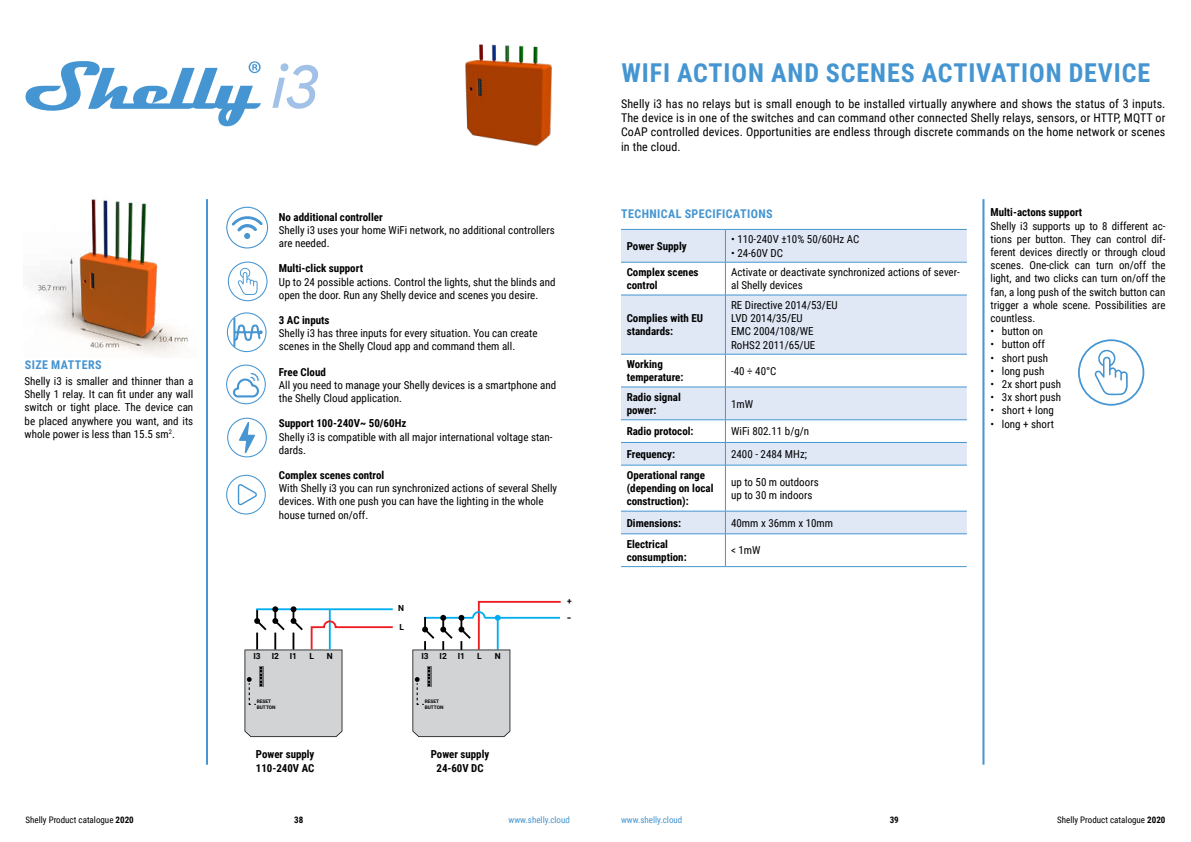
<style>
.page{position:relative;width:1191px;height:842px;background:#fff}
.page>*{position:absolute;margin:0;border:0;box-sizing:border-box;transform-origin:0 0}
.t1{font:700 26px "Roboto Condensed";letter-spacing:.035em;color:#4495d1}
.t2{font:12px/14.4px "Roboto Condensed";letter-spacing:.01em;color:#000;text-align:justify}
.t3{font:700 12px "Roboto Condensed";letter-spacing:.035em;color:#4495d1}
.t4{font:11px/13.2px "Roboto Condensed";color:#000}
.t5{font:700 11px/13.2px "Roboto Condensed";color:#000}
.t6{font:700 9.8px "Roboto";color:#000;scale:1.25 1}
.t7{font:9px "Roboto Condensed";color:#000}
.t8{font:9px "Roboto Condensed";color:#4495d1}
.t9{font:700 9px "Roboto Condensed";color:#000}
.t10{font:700 8.4px "Roboto";color:#000}
.t11{font:700 4.8px/5.8px "Roboto";color:#000}
.s1{font-weight:700}
</style>
<div class="page">
<hr style="left:206px;top:199px;width:2px;height:566px;background:#4495d1">
<hr style="left:982px;top:199px;width:2px;height:566px;background:#4495d1">
<svg style="left:26px;top:61px;width:235px;height:65px"></svg>
<svg style="left:272px;top:63px;width:46px;height:46px"></svg>
<svg style="left:226px;top:365px;width:40px;height:39px"></svg>
<svg style="left:226px;top:475px;width:40px;height:39px"></svg>
<svg style="left:226px;top:207px;width:42px;height:41px"></svg>
<svg style="left:228px;top:262px;width:39px;height:39px"></svg>
<svg style="left:227px;top:312px;width:39px;height:40px"></svg>
<svg style="left:227px;top:418px;width:40px;height:39px"></svg>
<img style="left:465px;top:44px;width:87px;height:102px">
<img style="left:34px;top:199px;width:155px;height:157px">
<svg style="left:412px;top:600px;width:149px;height:137px"></svg>
<svg style="left:244px;top:606px;width:149px;height:131px"></svg>
<div style="left:621px;top:230px;width:346px;height:32px;background:#e0e8f6"></div>
<svg style="left:621px;top:263px;width:346px;height:303px"></svg>
<hr style="left:621px;top:229px;width:104px;height:1px;background:#4495d1">
<hr style="left:725px;top:229px;width:242px;height:1px;background:#4495d1">
<hr style="left:621px;top:262px;width:104px;height:1px;background:#4495d1">
<hr style="left:725px;top:262px;width:242px;height:1px;background:#4495d1">
<hr style="left:621px;top:295px;width:104px;height:1px;background:#4495d1">
<hr style="left:725px;top:295px;width:242px;height:1px;background:#4495d1">
<hr style="left:621px;top:354px;width:104px;height:1px;background:#4495d1">
<hr style="left:725px;top:354px;width:242px;height:1px;background:#4495d1">
<hr style="left:621px;top:387px;width:104px;height:1px;background:#4495d1">
<hr style="left:725px;top:387px;width:242px;height:1px;background:#4495d1">
<hr style="left:621px;top:419px;width:104px;height:1px;background:#4495d1">
<hr style="left:725px;top:419px;width:242px;height:1px;background:#4495d1">
<hr style="left:621px;top:442px;width:104px;height:1px;background:#4495d1">
<hr style="left:725px;top:442px;width:242px;height:1px;background:#4495d1">
<hr style="left:621px;top:465px;width:104px;height:1px;background:#4495d1">
<hr style="left:725px;top:465px;width:242px;height:1px;background:#4495d1">
<hr style="left:621px;top:511px;width:104px;height:1px;background:#4495d1">
<hr style="left:725px;top:511px;width:242px;height:1px;background:#4495d1">
<hr style="left:621px;top:534px;width:104px;height:1px;background:#4495d1">
<hr style="left:725px;top:534px;width:242px;height:1px;background:#4495d1">
<hr style="left:621px;top:566px;width:104px;height:1px;background:#4495d1">
<hr style="left:725px;top:566px;width:242px;height:1px;background:#4495d1">
<hr style="left:725px;top:230px;width:1px;height:32px;background:#4495d1">
<hr style="left:725px;top:262px;width:1px;height:33px;background:#4495d1">
<hr style="left:725px;top:295px;width:1px;height:59px;background:#4495d1">
<hr style="left:725px;top:354px;width:1px;height:33px;background:#4495d1">
<hr style="left:725px;top:387px;width:1px;height:32px;background:#4495d1">
<svg style="left:725px;top:420px;width:1px;height:45px"></svg>
<hr style="left:725px;top:465px;width:1px;height:46px;background:#4495d1">
<svg style="left:725px;top:511px;width:1px;height:23px"></svg>
<hr style="left:725px;top:534px;width:1px;height:32px;background:#4495d1">
<svg style="left:1078px;top:339px;width:66px;height:67px"></svg>
<p class="t3" style="left:25px;top:356px;width:78px">SIZE MATTERS</p>
<p class="t4" style="left:25px;top:374px;width:170px;text-align:justify">Shelly i3 is smaller and thinner than a Shelly 1 relay. It can fit under any wall switch or tight place. The device can be placed anywhere you want, and its whole power is less than 15.5 sm<sup>2</sup>.</p>
<p class="t5" style="left:279px;top:210px;width:105px">No additional controller</p>
<p class="t4" style="left:279px;top:223px;width:277px">Shelly i3 uses your home WiFi network, no additional controllers are needed.</p>
<p class="t5" style="left:279px;top:261px;width:86px">Multi-click support</p>
<p class="t4" style="left:279px;top:275px;width:278px">Up to 24 possible actions. Control the lights, shut the blinds and open the door. Run any Shelly device and scenes you desire.</p>
<p class="t5" style="left:279px;top:313px;width:52px">3 AC inputs</p>
<p class="t4" style="left:279px;top:326px;width:260px">Shelly i3 has three inputs for every situation. You can create scenes in the Shelly Cloud app and command them all.</p>
<p class="t5" style="left:279px;top:365px;width:49px">Free Cloud</p>
<p class="t4" style="left:279px;top:378px;width:279px">All you need to manage your Shelly devices is a smartphone and the Shelly Cloud application.</p>
<p class="t5" style="left:279px;top:416px;width:129px">Support 100-240V~ 50/60Hz</p>
<p class="t4" style="left:279px;top:430px;width:275px">Shelly i3 is compatible with all major international voltage stan&shy;dards.</p>
<p class="t5" style="left:279px;top:468px;width:107px">Complex scenes control</p>
<p class="t4" style="left:279px;top:481px;width:280px">With Shelly i3 you can run synchronized actions of several Shelly devices. With one push you can have the lighting in the whole house turned on/off.</p>
<p class="t10" style="left:398px;top:602px;width:7px">N</p>
<p class="t10" style="left:399px;top:621px;width:6px">L</p>
<p class="t10" style="left:253px;top:650px;width:9px">I3</p>
<p class="t10" style="left:327px;top:650px;width:7px">N</p>
<p class="t10" style="left:272px;top:650px;width:9px">I2</p>
<p class="t10" style="left:290px;top:650px;width:9px">I1</p>
<p class="t10" style="left:309px;top:650px;width:6px">L</p>
<p class="t10" style="left:421px;top:650px;width:9px">I3</p>
<p class="t10" style="left:495px;top:650px;width:7px">N</p>
<p class="t10" style="left:439px;top:650px;width:9px">I2</p>
<p class="t10" style="left:458px;top:650px;width:9px">I1</p>
<p class="t10" style="left:477px;top:650px;width:6px">L</p>
<p class="t11" style="left:257px;top:698px;width:20px">RESET<br>BUTTON</p>
<p class="t11" style="left:425px;top:698px;width:20px">RESET<br>BUTTON</p>
<p class="t5" style="left:256px;top:747px;width:60px">Power supply<br>110-240V AC</p>
<p class="t5" style="left:431px;top:747px;width:60px;text-align:center">Power supply<br>24-60V DC</p>
<p class="t10" style="left:567px;top:595px;width:6px">+</p>
<p class="t6" style="left:567px;top:611px;width:5px">-</p>
<h1 class="t1" style="left:621px;top:54px;width:530px">WIFI ACTION AND SCENES ACTIVATION DEVICE</h1>
<p class="t2" style="left:621px;top:96px;width:546px">Shelly i3 has no relays but is small enough to be installed virtually anywhere and shows the status of 3 inputs.<br>The device is in one of the switches and can command other connected Shelly relays, sensors, or HTTP, MQTT or CoAP controlled devices. Opportunities are endless through discrete commands on the home network or scenes in the cloud.</p>
<p class="t3" style="left:621px;top:206px;width:153px">TECHNICAL SPECIFICATIONS</p>
<p class="t5" style="left:626px;top:239px;width:61px">Power Supply</p>
<p class="t4" style="left:731px;top:232px;width:130px">• 110-240V ±10% 50/60Hz AC</p>
<p class="t4" style="left:731px;top:246px;width:53px">• 24-60V DC</p>
<p class="t5" style="left:626px;top:265px;width:73px">Complex scenes control</p>
<p class="t4" style="left:731px;top:265px;width:230px">Activate or deactivate synchronized actions of sever&shy;al Shelly devices</p>
<p class="t5" style="left:626px;top:311px;width:78px">Complies with EU standards:</p>
<p class="t4" style="left:731px;top:298px;width:108px">RE Directive 2014/53/EU<br>LVD 2014/35/EU<br>EMC 2004/108/WE<br>RoHS2 2011/65/UE</p>
<p class="t5" style="left:626px;top:357px;width:58px">Working temperature:</p>
<p class="t4" style="left:731px;top:364px;width:47px">-40 ÷ 40°C</p>
<p class="t5" style="left:626px;top:390px;width:56px">Radio signal power:</p>
<p class="t4" style="left:731px;top:397px;width:24px">1mW</p>
<p class="t5" style="left:626px;top:424px;width:68px">Radio protocol:</p>
<p class="t4" style="left:731px;top:424px;width:80px">WiFi 802.11 b/g/n</p>
<p class="t5" style="left:626px;top:447px;width:50px">Frequency:</p>
<p class="t4" style="left:731px;top:447px;width:77px">2400 - 2484 MHz;</p>
<p class="t5" style="left:626px;top:468px;width:88px">Operational range (depending on local construction):</p>
<p class="t4" style="left:731px;top:475px;width:89px">up to 50 m outdoors up to 30 m indoors</p>
<p class="t5" style="left:626px;top:516px;width:56px">Dimensions:</p>
<p class="t4" style="left:731px;top:516px;width:103px">40mm x 36mm x 10mm</p>
<p class="t5" style="left:626px;top:537px;width:62px">Electrical consumption:</p>
<p class="t4" style="left:731px;top:543px;width:31px">&lt; 1mW</p>
<p class="t5" style="left:990px;top:205px;width:93px">Multi-actons support</p>
<p class="t4" style="left:990px;top:219px;width:176px;text-align:justify">Shelly i3 supports up to 8 different ac&shy;tions per button. They can control dif&shy;ferent devices directly or through cloud scenes. One-click can turn on/off the light, and two clicks can turn on/off the fan, a long push of the switch button can trigger a whole scene. Possibilities are countless.</p>
<p class="t4" style="left:990px;top:324px;width:54px">• button on</p>
<p class="t4" style="left:990px;top:337px;width:56px">• button off</p>
<p class="t4" style="left:990px;top:351px;width:59px">• short push</p>
<p class="t4" style="left:990px;top:364px;width:55px">• long push</p>
<p class="t4" style="left:990px;top:377px;width:72px">• 2x short push</p>
<p class="t4" style="left:990px;top:390px;width:72px">• 3x short push</p>
<p class="t4" style="left:990px;top:403px;width:65px">• short + long</p>
<p class="t4" style="left:990px;top:417px;width:65px">• long + short</p>
<p class="t7" style="left:26px;top:813px;width:110px">Shelly Product catalogue <span class="s1">2020</span></p>
<p class="t9" style="left:294px;top:813px;width:11px">38</p>
<p class="t8" style="left:508px;top:813px;width:63px">www.shelly.cloud</p>
<p class="t8" style="left:621px;top:813px;width:63px">www.shelly.cloud</p>
<p class="t9" style="left:889px;top:813px;width:11px">39</p>
<p class="t7" style="left:1057px;top:813px;width:110px">Shelly Product catalogue <span class="s1">2020</span></p>
</div>
